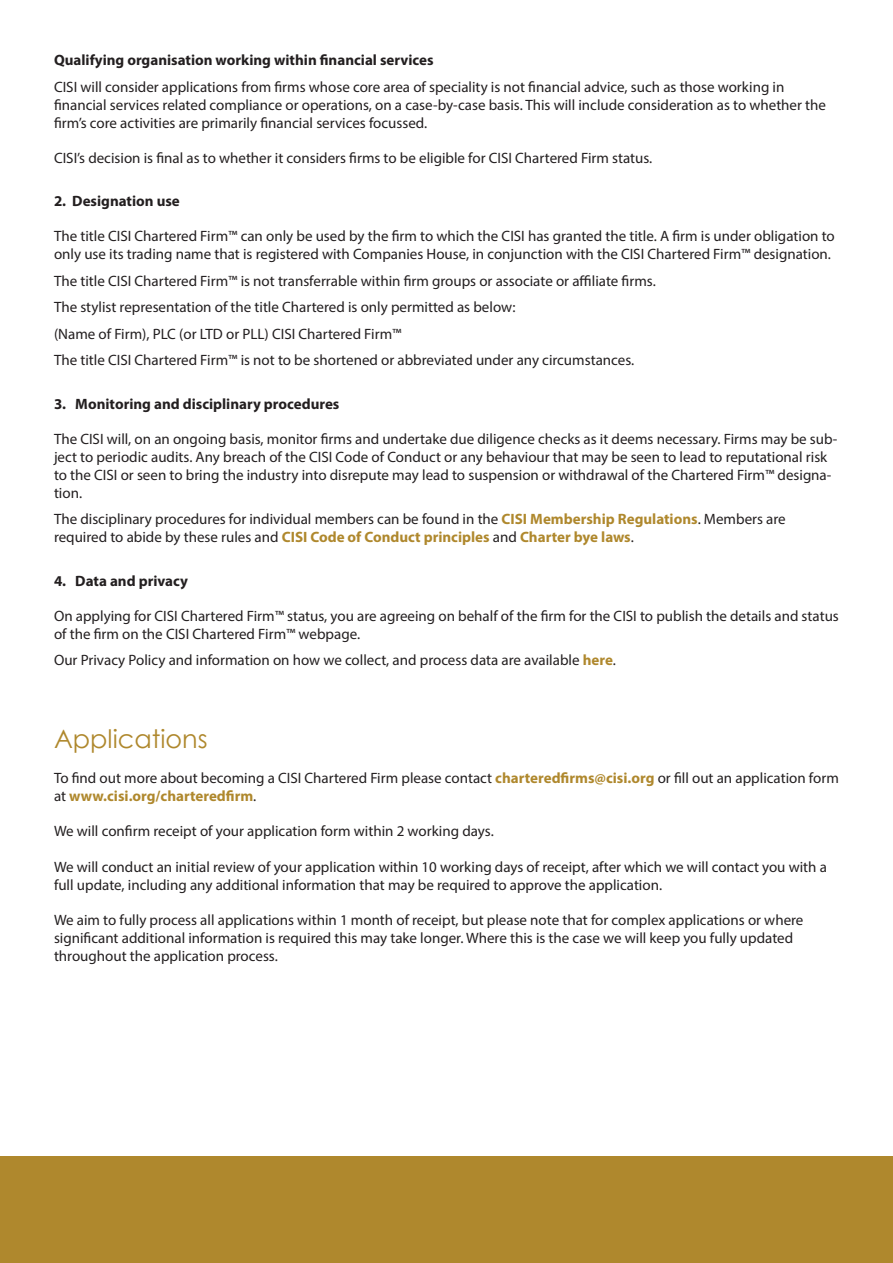
<style>
.page{position:relative;width:893px;height:1263px;background:#fff}
.page>*{position:absolute;margin:0;border:0;box-sizing:border-box;transform-origin:0 0}
.t1{font:25.5px "Century Gothic";color:#af882d}
.t2{font:15px/18px "Myriad Pro";color:#231f20}
.t3{font:700 15px "Myriad Pro";color:#231f20}
.s1{font-weight:700;color:#af882d}
</style>
<div class="page">
<div style="left:0;top:1156px;width:893px;height:107px;background:#af882d"></div>
<p class="t3" style="left:54px;top:50px;width:381px">Qualifying organisation working within financial services</p>
<p class="t2" style="left:54px;top:77px;width:773px">CISI will consider applications from firms whose core area of speciality is not financial advice, such as those working in financial services related compliance or operations, on a case-by-case basis. This will include consideration as to whether the firm’s core activities are primarily financial services focussed.</p>
<p class="t2" style="left:54px;top:149px;width:600px">CISI’s decision is final as to whether it considers firms to be eligible for CISI Chartered Firm status.</p>
<p class="t3" style="left:54px;top:191px;width:127px">2. Designation use</p>
<p class="t2" style="left:54px;top:227px;width:782px">The title CISI Chartered Firm™ can only be used by the firm to which the CISI has granted the title. A firm is under obligation to only use its trading name that is registered with Companies House, in conjunction with the CISI Chartered Firm™ designation.</p>
<p class="t2" style="left:54px;top:267px;width:603px;line-height:26.5px">The title CISI Chartered Firm™ is not transferrable within firm groups or associate or affiliate firms.<br>The stylist representation of the title Chartered is only permitted as below:<br>(Name of Firm), PLC (or LTD or PLL) CISI Chartered Firm™<br>The title CISI Chartered Firm™ is not to be shortened or abbreviated under any circumstances.</p>
<p class="t3" style="left:54px;top:394px;width:287px">3. Monitoring and disciplinary procedures</p>
<p class="t2" style="left:54px;top:430px;width:785px">The CISI will, on an ongoing basis, monitor firms and undertake due diligence checks as it deems necessary. Firms may be sub&shy;ject to periodic audits. Any breach of the CISI Code of Conduct or any behaviour that may be seen to lead to reputational risk to the CISI or seen to bring the industry into disrepute may lead to suspension or withdrawal of the Chartered Firm™ designa&shy;tion.</p>
<p class="t2" style="left:54px;top:510px;width:733px">The disciplinary procedures for individual members can be found in the <span class="s1">CISI Membership Regulations</span>. Members are required to abide by these rules and <span class="s1">CISI Code of Conduct principles</span> and <span class="s1">Charter bye laws</span>.</p>
<p class="t3" style="left:54px;top:571px;width:136px">4. Data and privacy</p>
<p class="t2" style="left:54px;top:607px;width:786px">On applying for CISI Chartered Firm™ status, you are agreeing on behalf of the firm for the CISI to publish the details and status of the firm on the CISI Chartered Firm™ webpage.</p>
<p class="t2" style="left:54px;top:651px;width:564px">Our Privacy Policy and information on how we collect, and process data are available <span class="s1">here</span>.</p>
<h1 class="t1" style="left:54px;top:721px;width:155px">Applications</h1>
<p class="t2" style="left:54px;top:769px;width:786px">To find out more about becoming a CISI Chartered Firm please contact <span class="s1">charteredfirms@cisi.org</span> or fill out an application form at <span class="s1">www.cisi.org/charteredfirm</span>.</p>
<p class="t2" style="left:54px;top:822px;width:441px">We will confirm receipt of your application form within 2 working days.</p>
<p class="t2" style="left:54px;top:858px;width:774px">We will conduct an initial review of your application within 10 working days of receipt, after which we will contact you with a full update, including any additional information that may be required to approve the application.</p>
<p class="t2" style="left:54px;top:911px;width:751px">We aim to fully process all applications within 1 month of receipt, but please note that for complex applications or where significant additional information is required this may take longer. Where this is the case we will keep you fully updated throughout the application process.</p>
</div>
